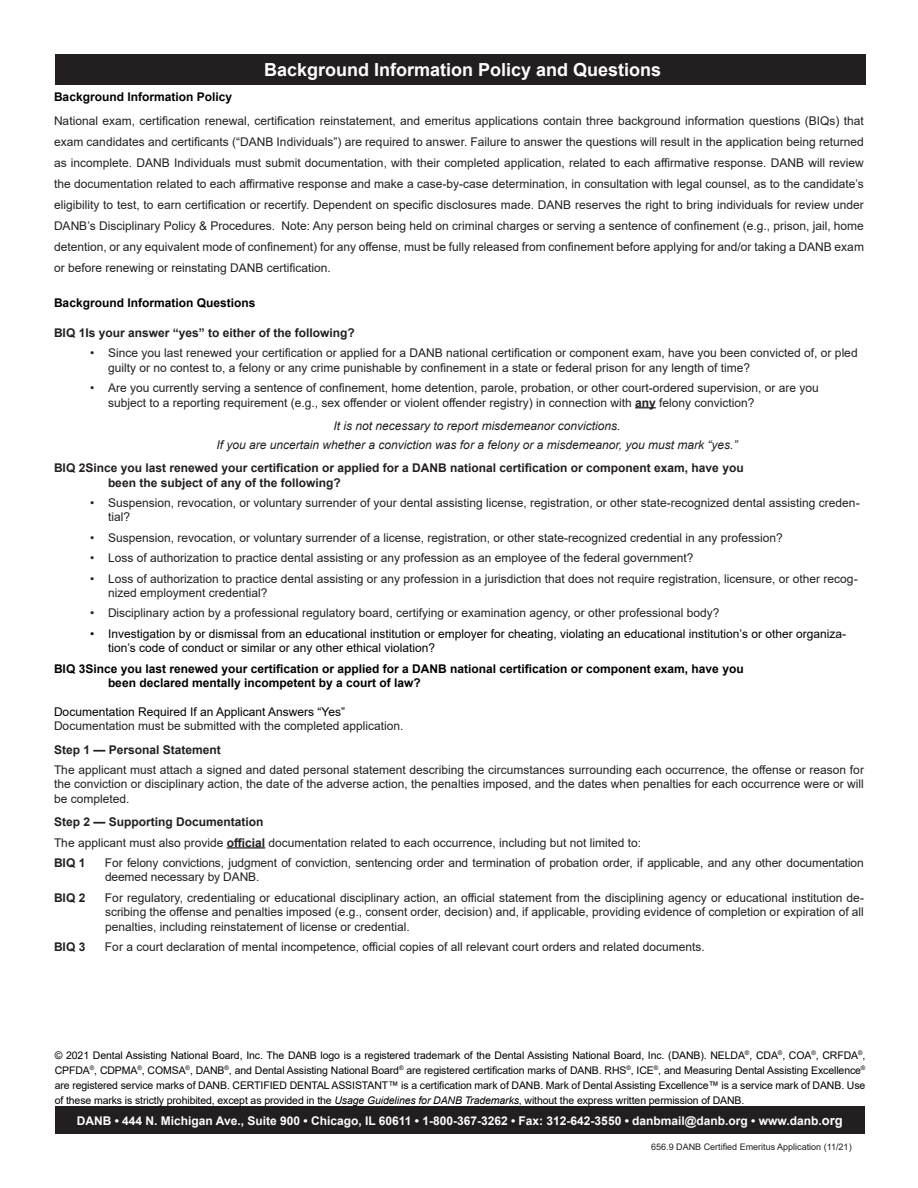
<style>
.page{position:relative;width:918px;height:1188px;background:#fff}
.page>*{position:absolute;margin:0;border:0;box-sizing:border-box;transform-origin:0 0}
.heading_3{font:700 18px "Arial";color:#fff}
.t1{font:12px/14.4px "Arial";color:#231f20}
.t2{font:700 12px/14.4px "Arial";color:#231f20}
.t3{font:12px/14.4px "Arial";color:#000}
.t4{font:700 12px/14.4px "Arial";color:#000}
.t5{font:italic 12px "Arial";color:#231f20}
.t6{font:700 12px "Arial";color:#fff}
.t7{font:10.5px/15px "Arial";letter-spacing:-.01em;color:#000;text-align:justify}
.t8{font:9px "Arial";color:#231f20}
.s1{font-weight:700}
.s2{font-style:italic}
.s3{font-size:13.05px}
</style>
<div class="page">
<svg style="left:635px;top:407px;width:21px;height:1px"></svg>
<hr style="left:227px;top:847px;width:38px;height:2px;background:#231f20">
<div style="left:55px;top:54px;width:811px;height:30px;background:#231f20"></div>
<div style="left:55px;top:1106px;width:810px;height:28px;background:#231f20"></div>
<p class="heading_3" style="left:264px;top:57px;width:399px">Background Information Policy and Questions</p>
<p class="t4" style="left:54px;top:89px;width:180px">Background Information Policy</p>
<p class="t1" style="left:54px;top:110px;width:811px;line-height:21px;text-align:justify">National exam, certification renewal, certification reinstatement, and emeritus applications contain three background information questions (BIQs) that exam candidates and certificants (“DANB Individuals”) are required to answer. Failure to answer the questions will result in the application being returned as incomplete. DANB Individuals must submit documentation, with their completed application, related to each affirmative response. DANB will review the documentation related to each affirmative response and make a case-by-case determination, in consultation with legal counsel, as to the candidate’s eligibility to test, to earn certification or recertify. Dependent on specific disclosures made. DANB reserves the right to bring individuals for review under DANB’s Disciplinary Policy &amp; Procedures. Note: Any person being held on criminal charges or serving a sentence of confinement (e.g., prison, jail, home detention, or any equivalent mode of confinement) for any offense, must be fully released from confinement before applying for and/or taking a DANB exam or before renewing or reinstating DANB certification.</p>
<p class="t4" style="left:54px;top:296px;width:203px">Background Information Questions</p>
<p class="t2" style="left:54px;top:326px;width:302px">BIQ 1Is your answer “yes” to either of the following?</p>
<p class="t1" style="left:108px;top:346px;width:751px;text-indent:-18px">• Since you last renewed your certification or applied for a DANB national certification or component exam, have you been convicted of, or pled guilty or no contest to, a felony or any crime punishable by confinement in a state or federal prison for any length of time?</p>
<p class="t1" style="left:108px;top:381px;width:712px;text-indent:-18px">• Are you currently serving a sentence of confinement, home detention, parole, probation, or other court-ordered supervision, or are you subject to a reporting requirement (e.g., sex offender or violent offender registry) in connection with <span class="s1">any</span> felony conviction?</p>
<p class="t5" style="left:334px;top:418px;width:288px">It is not necessary to report misdemeanor convictions.</p>
<p class="t5" style="left:217px;top:437px;width:522px">If you are uncertain whether a conviction was for a felony or a misdemeanor, you must mark “yes.”</p>
<p class="t2" style="left:108px;top:461px;width:637px;text-indent:-54px">BIQ 2Since you last renewed your certification or applied for a DANB national certification or component exam, have you been the subject of any of the following?</p>
<p class="t1" style="left:108px;top:496px;width:753px;text-indent:-18px">• Suspension, revocation, or voluntary surrender of your dental assisting license, registration, or other state-recognized dental assisting creden&shy;tial?</p>
<p class="t1" style="left:90px;top:530px;width:694px">• Suspension, revocation, or voluntary surrender of a license, registration, or other state-recognized credential in any profession?</p>
<p class="t1" style="left:90px;top:551px;width:605px">• Loss of authorization to practice dental assisting or any profession as an employee of the federal government?</p>
<p class="t1" style="left:108px;top:571px;width:751px;text-indent:-18px">• Loss of authorization to practice dental assisting or any profession in a jurisdiction that does not require registration, licensure, or other recog&shy;nized employment credential?</p>
<p class="t1" style="left:90px;top:606px;width:631px">• Disciplinary action by a professional regulatory board, certifying or examination agency, or other professional body?</p>
<p class="t3" style="left:108px;top:626px;width:740px;text-indent:-18px">• Investigation by or dismissal from an educational institution or employer for cheating, violating an educational institution’s or other organiza&shy;tion’s code of conduct or similar or any other ethical violation?</p>
<p class="t4" style="left:108px;top:661px;width:637px;text-indent:-54px">BIQ 3Since you last renewed your certification or applied for a DANB national certification or component exam, have you been declared mentally incompetent by a court of law?</p>
<p class="t3" style="left:54px;top:704px;width:293px">Documentation Required If an Applicant Answers “Yes”</p>
<p class="t1" style="left:54px;top:719px;width:351px">Documentation must be submitted with the completed application.</p>
<p class="t2" style="left:54px;top:742px;width:168px">Step 1 — Personal Statement</p>
<p class="t1" style="left:54px;top:763px;width:811px;text-align:justify">The applicant must attach a signed and dated personal statement describing the circumstances surrounding each occurrence, the offense or reason for the conviction or disciplinary action, the date of the adverse action, the penalties imposed, and the dates when penalties for each occurrence were or will be completed.</p>
<p class="t2" style="left:54px;top:815px;width:211px">Step 2 — Supporting Documentation</p>
<p class="t1" style="left:54px;top:835px;width:589px">The applicant must also provide <span class="s1">official</span> documentation related to each occurrence, including but not limited to:</p>
<p class="t2" style="left:54px;top:856px;width:33px">BIQ 1</p>
<p class="t1" style="left:105px;top:856px;width:760px">For felony convictions, judgment of conviction, sentencing order and termination of probation order, if applicable, and any other documentation deemed necessary by DANB.</p>
<p class="t2" style="left:54px;top:891px;width:33px">BIQ 2</p>
<p class="t1" style="left:105px;top:890px;width:761px;text-align:justify">For regulatory, credentialing or educational disciplinary action, an official statement from the disciplining agency or educational institution de&shy;scribing the offense and penalties imposed (e.g., consent order, decision) and, if applicable, providing evidence of completion or expiration of all penalties, including reinstatement of license or credential.</p>
<p class="t2" style="left:54px;top:940px;width:33px">BIQ 3</p>
<p class="t1" style="left:105px;top:940px;width:601px">For a court declaration of mental incompetence, official copies of all relevant court orders and related documents.</p>
<p class="t7" style="left:55px;top:1047px;width:812px">© 2021 Dental Assisting National Board, Inc. The DANB logo is a registered trademark of the Dental Assisting National Board, Inc. (DANB). NELDA<sup>®</sup>, CDA<sup>®</sup>, COA<sup>®</sup>, CRFDA<sup>®</sup>, CPFDA<sup>®</sup>, CDPMA<sup>®</sup>, COMSA<sup>®</sup>, DANB<sup>®</sup>, and Dental Assisting National Board<sup>®</sup> are registered certification marks of DANB. RHS<sup>®</sup>, ICE<sup>®</sup>, and Measuring Dental Assisting Excellence<sup>® </sup>are registered service marks of DANB. CERTIFIED DENTAL ASSISTANT™ is a certification mark of DANB. Mark of Dental Assisting Excellence™ is a service mark of DANB. Use of these marks is strictly prohibited, except as provided in the <span class="s2">Usage Guidelines for DANB Trademarks</span>, without the express written permission of DANB.</p>
<p class="t6" style="left:77px;top:1112px;width:767px">DANB • 444 N. Michigan Ave., Suite 900 • Chicago, IL 60611 • 1-800-367-3262 • Fax: 312-642-3550 • danbmail@danb.org • www.danb.<span class="s3">org</span></p>
<p class="t8" style="left:651px;top:1140px;width:202px">656.9 DANB Certified Emeritus Application (11/21)</p>
</div>
